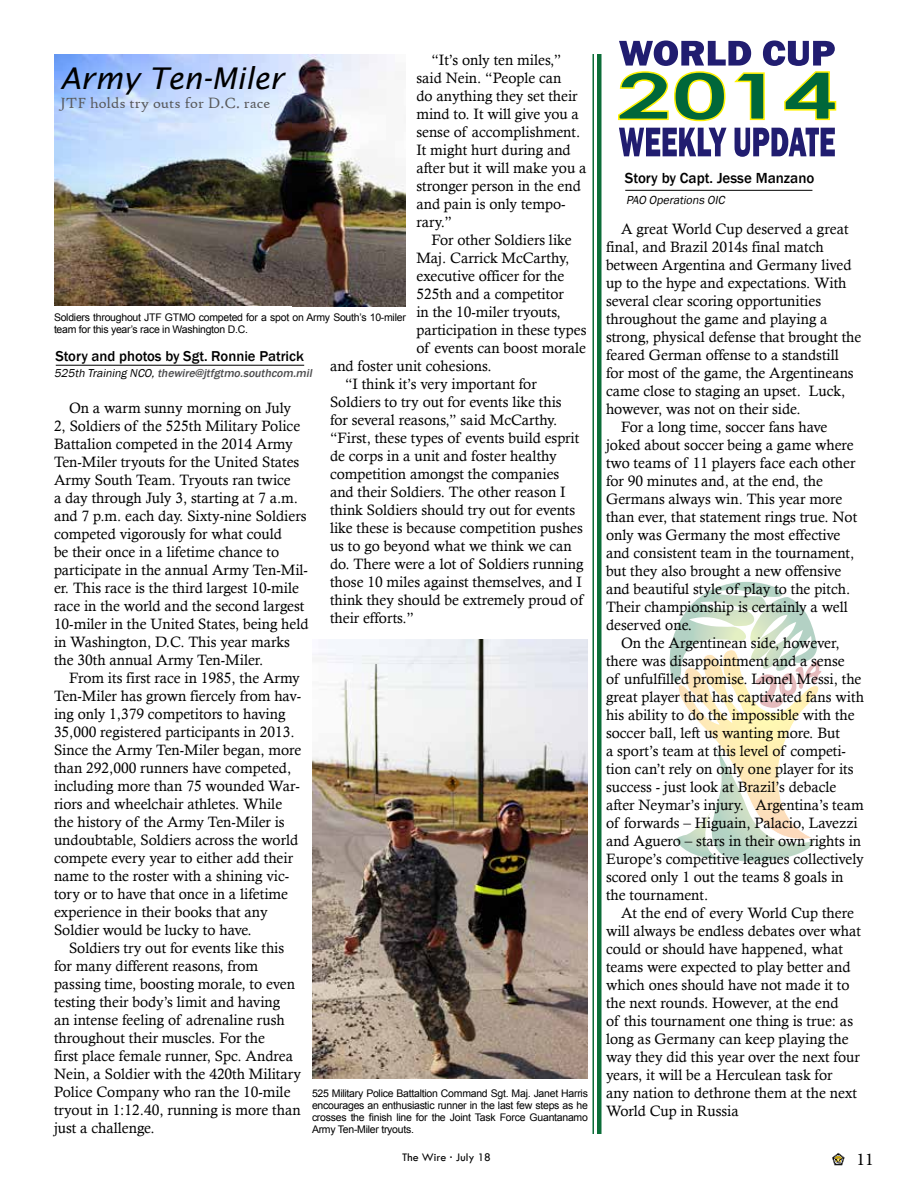
<style>
.page{position:relative;width:918px;height:1188px;background:#fff}
.page>*{position:absolute;margin:0;border:0;box-sizing:border-box;transform-origin:0 0}
.t1{font:italic 30px "Lucida Sans";color:#000}
.t2{font:18px "Minion Pro";color:#000}
.t3{font:15.75px "High Tower Text";color:#58595b}
.t4{font:15px/18px "Calisto";color:#000}
.t5{font:500 15px "Franklin Gothic";color:#000}
.t6{font:500 14.7px "Franklin Gothic";color:#000}
.t7{font:italic 12px "Franklin Gothic";color:#000}
.t8{font:12px "Tw Cen";color:#000}
.t9{font:italic 500 11.85px "Franklin Gothic";color:#4d4d4f}
.t10{font:10.5px/12px "Arial";letter-spacing:-.025em;color:#000}
.s1{font-weight:400;color:#000}
</style>
<div class="page">
<svg style="left:669px;top:582px;width:153px;height:280px"></svg>
<img style="left:54px;top:54px;width:238px;height:252px">
<hr style="left:56px;top:365px;width:248px;height:1px;background:#000">
<img style="left:292px;top:54px;width:114px;height:252px">
<img style="left:312px;top:640px;width:276px;height:438px">
<div style="left:597px;top:54px;width:5px;height:1080px;background:#0b6d38"></div>
<hr style="left:593px;top:54px;width:1px;height:1080px;background:#0b6d38">
<svg style="left:619px;top:128px;width:108px;height:28px"></svg>
<svg style="left:735px;top:128px;width:100px;height:29px"></svg>
<svg style="left:618px;top:40px;width:219px;height:82px"></svg>
<hr style="left:625px;top:190px;width:187px;height:1px;background:#000">
<svg style="left:833px;top:1153px;width:11px;height:12px"></svg>
<p class="t4" style="left:416px;top:50px;width:172px;text-indent:15px">“It’s only ten miles,” said Nein. “People can<br>do anything they set their mind to. It will give you a sense of accomplishment.<br>It might hurt during and after but it will make you a stronger person in the end and pain is only tempo&shy;rary.”</p>
<p class="t4" style="left:431px;top:230px;width:142px">For other Soldiers like</p>
<p class="t4" style="left:416px;top:248px;width:155px">Maj. Carrick McCarthy,</p>
<p class="t4" style="left:416px;top:266px;width:149px">executive officer for the</p>
<p class="t4" style="left:416px;top:284px;width:149px">525th and a competitor</p>
<p class="t4" style="left:416px;top:302px;width:146px">in the 10-miler tryouts,</p>
<p class="t4" style="left:416px;top:320px;width:172px">participation in these types</p>
<p class="t4" style="left:416px;top:338px;width:171px">of events can boost morale</p>
<p class="t4" style="left:330px;top:356px;width:163px">and foster unit cohesions.</p>
<p class="t4" style="left:345px;top:374px;width:193px">“I think it’s very important for</p>
<p class="t4" style="left:330px;top:392px;width:233px">Soldiers to try out for events like this</p>
<p class="t4" style="left:330px;top:410px;width:229px">for several reasons,” said McCarthy.</p>
<p class="t4" style="left:330px;top:428px;width:251px">“First, these types of events build esprit</p>
<p class="t4" style="left:330px;top:446px;width:228px">de corps in a unit and foster healthy</p>
<p class="t4" style="left:330px;top:464px;width:231px">competition amongst the companies</p>
<p class="t4" style="left:330px;top:482px;width:237px">and their Soldiers. The other reason I</p>
<p class="t4" style="left:330px;top:500px;width:247px">think Soldiers should try out for events</p>
<p class="t4" style="left:330px;top:518px;width:254px">like these is because competition pushes</p>
<p class="t4" style="left:330px;top:536px;width:243px">us to go beyond what we think we can</p>
<p class="t4" style="left:330px;top:554px;width:255px">do. There were a lot of Soldiers running</p>
<p class="t4" style="left:330px;top:572px;width:253px">those 10 miles against themselves, and I</p>
<p class="t4" style="left:330px;top:590px;width:254px">think they should be extremely proud of</p>
<p class="t4" style="left:330px;top:608px;width:85px">their efforts.”</p>
<h1 class="t1" style="left:60px;top:61px;width:225px">Army Ten-Miler</h1>
<p class="t3" style="left:60px;top:94px;width:212px">JTF holds try outs for D.C. race</p>
<p class="t10" style="left:54px;top:311px;width:353px">Soldiers throughout JTF GTMO competed for a spot on Army South’s 10-miler team for this year’s race in Washington D.C.</p>
<p class="t6" style="left:55px;top:347px;width:250px">Story and photos by Sgt. Ronnie Patrick</p>
<p class="t9" style="left:54px;top:366px;width:262px"><span class="s1">525th Training NCO,</span>thewire@jtfgtmo.southcom.mil</p>
<p class="t4" style="left:54px;top:399px;width:256px;text-indent:15px">On a warm sunny morning on July<br>2, Soldiers of the 525th Military Police Battalion competed in the 2014 Army Ten-Miler tryouts for the United States Army South Team. Tryouts ran twice<br>a day through July 3, starting at 7 a.m. and 7 p.m. each day. Sixty-nine Soldiers competed vigorously for what could<br>be their once in a lifetime chance to participate in the annual Army Ten-Mil&shy;er. This race is the third largest 10-mile race in the world and the second largest 10-miler in the United States, being held in Washington, D.C. This year marks the 30th annual Army Ten-Miler.</p>
<p class="t4" style="left:54px;top:669px;width:249px;text-indent:15px">From its first race in 1985, the Army Ten-Miler has grown fiercely from hav&shy;ing only 1,379 competitors to having 35,000 registered participants in 2013.<br>Since the Army Ten-Miler began, more than 292,000 runners have competed, including more than 75 wounded War&shy;riors and wheelchair athletes. While the history of the Army Ten-Miler is undoubtable, Soldiers across the world compete every year to either add their name to the roster with a shining vic&shy;tory or to have that once in a lifetime experience in their books that any Soldier would be lucky to have.</p>
<p class="t4" style="left:54px;top:939px;width:249px;text-indent:15px">Soldiers try out for events like this for many different reasons, from passing time, boosting morale, to even testing their body’s limit and having<br>an intense feeling of adrenaline rush throughout their muscles. For the<br>first place female runner, Spc. Andrea Nein, a Soldier with the 420th Military Police Company who ran the 10-mile tryout in 1:12.40, running is more than just a challenge.</p>
<p class="t10" style="left:312px;top:1087px;width:277px;text-align:justify">525 Military Police Battaltion Command Sgt. Maj. Janet Harris encourages an enthusiastic runner in the last few steps as he crosses the finish line for the Joint Task Force Guantanamo Army Ten-Miler tryouts.</p>
<p class="t5" style="left:625px;top:169px;width:191px">Story by Capt. Jesse Manzano</p>
<p class="t7" style="left:626px;top:193px;width:103px">PAO Operations OIC</p>
<p class="t4" style="left:621px;top:220px;width:229px">A great World Cup deserved a great</p>
<p class="t4" style="left:606px;top:238px;width:219px">final, and Brazil 2014s final match</p>
<p class="t4" style="left:606px;top:256px;width:247px">between Argentina and Germany lived</p>
<p class="t4" style="left:606px;top:274px;width:242px">up to the hype and expectations. With</p>
<p class="t4" style="left:606px;top:292px;width:217px">several clear scoring opportunities</p>
<p class="t4" style="left:606px;top:310px;width:223px">throughout the game and playing a</p>
<p class="t4" style="left:606px;top:328px;width:257px">strong, physical defense that brought the</p>
<p class="t4" style="left:606px;top:346px;width:234px">feared German offense to a standstill</p>
<p class="t4" style="left:606px;top:364px;width:249px">for most of the game, the Argentineans</p>
<p class="t4" style="left:606px;top:382px;width:241px">came close to staging an upset. Luck,</p>
<p class="t4" style="left:606px;top:400px;width:196px">however, was not on their side.</p>
<p class="t4" style="left:621px;top:418px;width:208px">For a long time, soccer fans have</p>
<p class="t4" style="left:606px;top:436px;width:249px">joked about soccer being a game where</p>
<p class="t4" style="left:606px;top:454px;width:251px">two teams of 11 players face each other</p>
<p class="t4" style="left:606px;top:472px;width:219px">for 90 minutes and, at the end, the</p>
<p class="t4" style="left:606px;top:490px;width:238px">Germans always win. This year more</p>
<p class="t4" style="left:606px;top:508px;width:253px">than ever, that statement rings true. Not</p>
<p class="t4" style="left:606px;top:526px;width:236px">only was Germany the most effective</p>
<p class="t4" style="left:606px;top:544px;width:250px">and consistent team in the tournament,</p>
<p class="t4" style="left:606px;top:562px;width:237px">but they also brought a new offensive</p>
<p class="t4" style="left:606px;top:580px;width:246px">and beautiful style of play to the pitch.</p>
<p class="t4" style="left:606px;top:598px;width:243px">Their championship is certainly a well</p>
<p class="t4" style="left:606px;top:616px;width:88px">deserved one.</p>
<p class="t4" style="left:621px;top:634px;width:220px">On the Argentinean side, however,</p>
<p class="t4" style="left:606px;top:652px;width:240px">there was disappointment and a sense</p>
<p class="t4" style="left:606px;top:670px;width:257px">of unfulfilled promise. Lionel Messi, the</p>
<p class="t4" style="left:606px;top:688px;width:259px">great player that has captivated fans with</p>
<p class="t4" style="left:606px;top:706px;width:250px">his ability to do the impossible with the</p>
<p class="t4" style="left:606px;top:724px;width:235px">soccer ball, left us wanting more. But</p>
<p class="t4" style="left:606px;top:742px;width:242px">a sport’s team at this level of competi-</p>
<p class="t4" style="left:606px;top:760px;width:249px">tion can’t rely on only one player for its</p>
<p class="t4" style="left:606px;top:778px;width:232px">success - just look at Brazil’s debacle</p>
<p class="t4" style="left:606px;top:796px;width:259px">after Neymar’s injury. Argentina’s team</p>
<p class="t4" style="left:606px;top:814px;width:253px">of forwards – Higuain, Palacio, Lavezzi</p>
<p class="t4" style="left:606px;top:832px;width:257px">and Aguero – stars in their own rights in</p>
<p class="t4" style="left:606px;top:850px;width:259px">Europe’s competitive leagues collectively</p>
<p class="t4" style="left:606px;top:868px;width:239px">scored only 1 out the teams 8 goals in</p>
<p class="t4" style="left:606px;top:886px;width:104px">the tournament.</p>
<p class="t4" style="left:621px;top:904px;width:234px">At the end of every World Cup there</p>
<p class="t4" style="left:606px;top:922px;width:257px">will always be endless debates over what</p>
<p class="t4" style="left:606px;top:940px;width:238px">could or should have happened, what</p>
<p class="t4" style="left:606px;top:958px;width:246px">teams were expected to play better and</p>
<p class="t4" style="left:606px;top:976px;width:245px">which ones should have not made it to</p>
<p class="t4" style="left:606px;top:994px;width:234px">the next rounds. However, at the end</p>
<p class="t4" style="left:606px;top:1012px;width:249px">of this tournament one thing is true: as</p>
<p class="t4" style="left:606px;top:1030px;width:244px">long as Germany can keep playing the</p>
<p class="t4" style="left:606px;top:1048px;width:255px">way they did this year over the next four</p>
<p class="t4" style="left:606px;top:1066px;width:228px">years, it will be a Herculean task for</p>
<p class="t4" style="left:606px;top:1084px;width:253px">any nation to dethrone them at the next</p>
<p class="t4" style="left:606px;top:1102px;width:134px">World Cup in Russia</p>
<p class="t8" style="left:402px;top:1150px;width:90px">The Wire · July 18</p>
<p class="t2" style="left:856px;top:1147px;width:19px">11</p>
</div>
